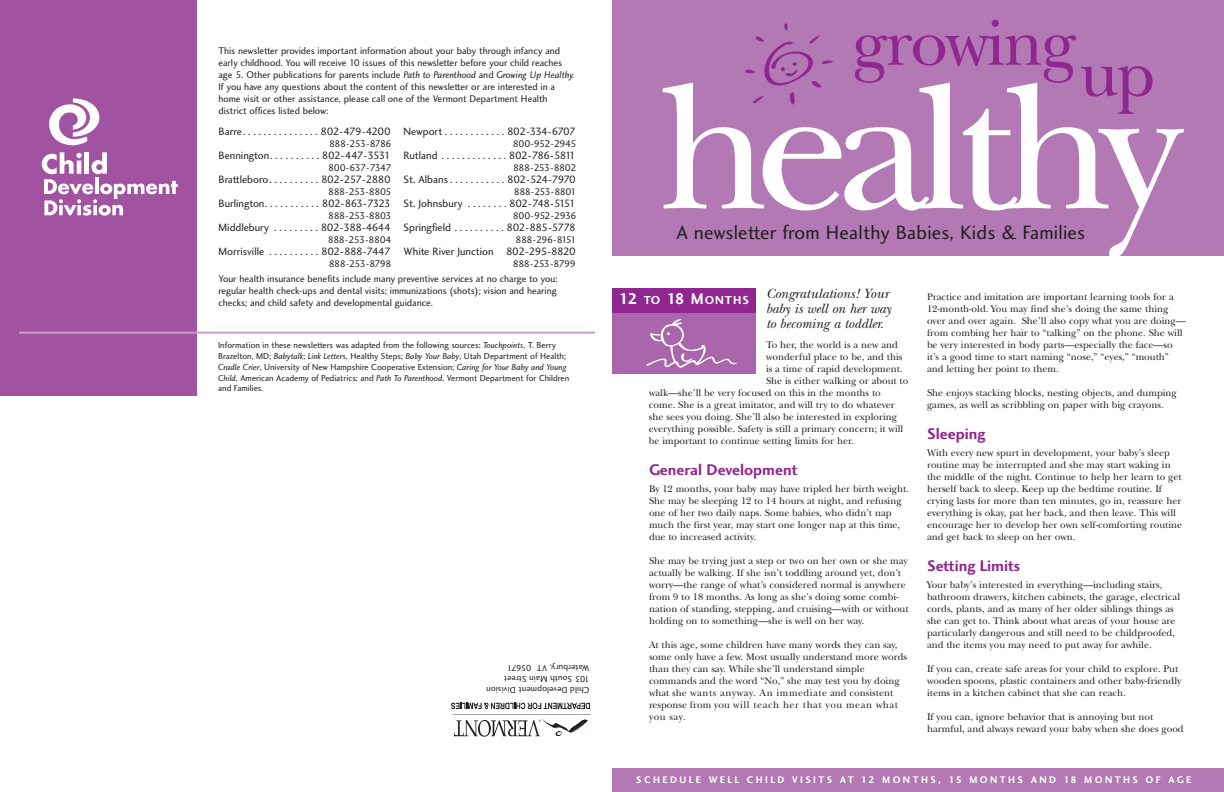
<style>
.page{position:relative;width:1224px;height:792px;background:#fff}
.page>*{position:absolute;margin:0;border:0;box-sizing:border-box;transform-origin:0 0}
.t1{font:184.1px "New Baskerville";letter-spacing:-.075em;color:#fff}
.t2{font:67.1px "New Baskerville";letter-spacing:-.03em;color:#90268f}
.t3{font:20px "Charlotte Sans Book Plain";letter-spacing:.01em;color:#231f20}
.t4{font:16px "Charlotte Sans Bold Plain";color:#90268f}
.t5{font:14px/15px "New Baskerville Italic Os F";color:#231f20}
.t6{font:12px "Charlotte Sans Bold Plain";letter-spacing:.08em;color:#fff}
.t7{font:11px "Charlotte Sans Book Plain";letter-spacing:-.015em;color:#231f20}
.t8{font:11px "Charlotte Sans Book Plain";letter-spacing:-.04em;color:#231f20}
.t9{font:10px/12px "New Baskerville";color:#231f20}
.t10{font:10px/12px "Charlotte Sans Book Plain";color:#231f20}
.t11{font:10px "Charlotte Sans Book Plain";letter-spacing:-.06em;color:#231f20}
.t12{font:10px "Charlotte Sans Bold Plain";letter-spacing:.24em;color:#fff}
.t13{font:10px "Charlotte Sans Book Plain";letter-spacing:-.08em;color:#231f20}
.t14{font:10px "Charlotte Sans Book Plain";letter-spacing:-.07em;color:#231f20}
.t15{font:9px/10.8px "Charlotte Sans Book Plain";color:#231f20}
.s1{font-family:"Charlotte Sans Book Italic Plain"}
.s2{font-size:16px}
</style>
<div class="page">
<div style="left:612px;top:0;width:612px;height:255px;background:#b279b4"></div>
<div style="left:612px;top:288px;width:144px;height:86px;background:#a966aa"></div>
<div style="left:612px;top:288px;width:144px;height:24px;background:#90268f"></div>
<div style="left:612px;top:768px;width:612px;height:24px;background:#b279b4"></div>
<div style="left:0;top:0;width:196px;height:396px;background:#a153a1"></div>
<hr style="left:19px;top:332px;width:576px;height:2px;background:#c7a0c9">
<svg style="left:42px;top:152px;width:136px;height:64px"></svg>
<svg style="left:49px;top:98px;width:51px;height:47px"></svg>
<hr style="left:453px;top:714px;width:138px;height:1px;background:#231f20">
<svg style="left:454px;top:719px;width:134px;height:18px"></svg>
<svg style="left:451px;top:703px;width:139px;height:6px"></svg>
<p class="t10" style="left:218px;top:46px;width:358px">This newsletter provides important information about your baby through infancy and early childhood. You will receive 10 issues of this newsletter before your child reaches age 5. Other publications for parents include <span class="s1">Path to Parenthood</span> and <span class="s1">Growing Up Healthy.<br></span>If you have any questions about the content of this newsletter or are interested in a home visit or other assistance, please call one of the Vermont Department Health district offices listed below:</p>
<p class="t8" style="left:219px;top:128px;width:174px">Barre. . . . . . . . . . . . . . . 802-479-4200</p>
<p class="t13" style="left:329px;top:140px;width:64px">888-253-8786</p>
<p class="t7" style="left:219px;top:152px;width:174px">Bennington. . . . . . . . . . 802-447-3531</p>
<p class="t13" style="left:328px;top:164px;width:65px">800-637-7347</p>
<p class="t8" style="left:219px;top:176px;width:174px">Brattleboro. . . . . . . . . . 802-257-2880</p>
<p class="t11" style="left:328px;top:188px;width:65px">888-253-8805</p>
<p class="t7" style="left:219px;top:200px;width:174px">Burlington. . . . . . . . . . . 802-863-7323</p>
<p class="t11" style="left:328px;top:212px;width:65px">888-253-8803</p>
<p class="t7" style="left:219px;top:224px;width:174px">Middlebury . . . . . . . . . 802-388-4644</p>
<p class="t11" style="left:328px;top:236px;width:65px">888-253-8804</p>
<p class="t7" style="left:219px;top:248px;width:174px">Morrisville . . . . . . . . . . 802-888-7447</p>
<p class="t14" style="left:329px;top:260px;width:64px">888-253-8798</p>
<p class="t8" style="left:404px;top:128px;width:174px">Newport . . . . . . . . . . . . 802-334-6707</p>
<p class="t11" style="left:513px;top:140px;width:65px">800-952-2945</p>
<p class="t8" style="left:404px;top:152px;width:174px">Rutland . . . . . . . . . . . . . 802-786-5811</p>
<p class="t11" style="left:513px;top:164px;width:65px">888-253-8802</p>
<p class="t8" style="left:404px;top:176px;width:174px">St. Albans . . . . . . . . . . . 802-524-7970</p>
<p class="t11" style="left:514px;top:188px;width:64px">888-253-8801</p>
<p class="t7" style="left:404px;top:200px;width:174px">St. Johnsbury . . . . . . . . 802-748-5151</p>
<p class="t11" style="left:513px;top:212px;width:65px">800-952-2936</p>
<p class="t7" style="left:404px;top:224px;width:174px">Springfield . . . . . . . . . . 802-885-5778</p>
<p class="t11" style="left:516px;top:236px;width:62px">888-296-8151</p>
<p class="t7" style="left:404px;top:248px;width:174px">White River Junction 802-295-8820</p>
<p class="t14" style="left:513px;top:260px;width:64px">888-253-8799</p>
<p class="t10" style="left:218px;top:274px;width:341px;text-align:justify">Your health insurance benefits include many preventive services at no charge to you: regular health check-ups and dental visits; immunizations (shots); vision and hearing checks; and child safety and developmental guidance.</p>
<p class="t15" style="left:218px;top:341px;width:353px">Information in these newsletters was adapted from the following sources: <span class="s1">Touchpoints</span>, T. Berry Brazelton, MD; <span class="s1">Babytalk</span>; <span class="s1">Link Letters</span>, Healthy Steps; <span class="s1">Baby Your Baby</span>, Utah Department of Health; <span class="s1">Cradle Crier</span>, University of New Hampshire Cooperative Extension; <span class="s1">Caring for Your Baby and Young Child</span>, American Academy of Pediatrics; and <span class="s1">Path To Parenthood</span>, Vermont Department for Children and Families.</p>
<p class="t15" style="left:590px;top:694px;width:105px;rotate:-180deg">Child Development Division<br>103 South Main Street<br>Waterbury, VT 05671</p>
<h2 class="t2" style="left:853px;top:19px;width:225px">growing</h2>
<h2 class="t2" style="left:1079px;top:50px;width:77px">up</h2>
<h1 class="t1" style="left:657px;top:83px;width:525px">healthy</h1>
<h3 class="t3" style="left:676px;top:225px;width:410px">A newsletter from Healthy Babies, Kids &amp; Families</h3>
<h3 class="t5" style="left:766px;top:288px;width:127px">Congratulations! Your baby is well on her way to becoming a toddler.</h3>
<p class="t9" style="left:766px;top:340px;width:134px">To her, the world is a new and</p>
<p class="t9" style="left:766px;top:352px;width:138px">wonderful place to be, and this</p>
<p class="t9" style="left:766px;top:364px;width:138px">is a time of rapid development.</p>
<p class="t9" style="left:766px;top:376px;width:144px">She is either walking or about to</p>
<p class="t9" style="left:649px;top:388px;width:233px">walk—she’ll be very focused on this in the months to</p>
<p class="t9" style="left:649px;top:400px;width:247px">come. She is a great imitator, and will try to do whatever</p>
<p class="t9" style="left:649px;top:412px;width:250px">she sees you doing. She’ll also be interested in exploring</p>
<p class="t9" style="left:649px;top:424px;width:256px">everything possible. Safety is still a primary concern; it will</p>
<p class="t9" style="left:649px;top:436px;width:206px">be important to continue setting limits for her.</p>
<h3 class="t4" style="left:649px;top:464px;width:150px">General Development</h3>
<p class="t9" style="left:649px;top:484px;width:261px">By 12 months, your baby may have tripled her birth weight.<br>She may be sleeping 12 to 14 hours at night, and refusing one of her two daily naps. Some babies, who didn’t nap much the first year, may start one longer nap at this time, due to increased activity.</p>
<p class="t9" style="left:649px;top:556px;width:261px">She may be trying just a step or two on her own or she may actually be walking. If she isn’t toddling around yet, don’t worry—the range of what’s considered normal is anywhere from 9 to 18 months. As long as she’s doing some combi&shy;nation of standing, stepping, and cruising—with or without holding on to something—she is well on her way.</p>
<p class="t9" style="left:649px;top:640px;width:260px">At this age, some children have many words they can say, some only have a few. Most usually understand more words than they can say. While she’ll understand simple commands and the word “No,” she may test you by doing what she wants anyway. An immediate and consistent response from you will teach her that you mean what you say.</p>
<p class="t6" style="left:619px;top:296px;width:131px"><span class="s2">12</span> TO <span class="s2">18 M</span>ONTHS</p>
<p class="t9" style="left:927px;top:292px;width:260px">Practice and imitation are important learning tools for a 12-month-old. You may find she’s doing the same thing over and over again. She’ll also copy what you are doing— from combing her hair to “talking” on the phone. She will be very interested in body parts—especially the face—so it’s a good time to start naming “nose,” “eyes,” “mouth” and letting her point to them.</p>
<p class="t9" style="left:927px;top:388px;width:251px">She enjoys stacking blocks, nesting objects, and dumping games, as well as scribbling on paper with big crayons.</p>
<h3 class="t4" style="left:927px;top:428px;width:60px">Sleeping</h3>
<p class="t9" style="left:927px;top:448px;width:257px">With every new spurt in development, your baby’s sleep routine may be interrupted and she may start waking in the middle of the night. Continue to help her learn to get herself back to sleep. Keep up the bedtime routine. If crying lasts for more than ten minutes, go in, reassure her everything is okay, pat her back, and then leave. This will encourage her to develop her own self-comforting routine and get back to sleep on her own.</p>
<h3 class="t4" style="left:927px;top:560px;width:95px">Setting Limits</h3>
<p class="t9" style="left:927px;top:580px;width:255px">Your baby’s interested in everything—including stairs, bathroom drawers, kitchen cabinets, the garage, electrical cords, plants, and as many of her older siblings things as she can get to. Think about what areas of your house are particularly dangerous and still need to be childproofed, and the items you may need to put away for awhile.</p>
<p class="t9" style="left:927px;top:664px;width:256px">If you can, create safe areas for your child to explore. Put wooden spoons, plastic containers and other baby-friendly items in a kitchen cabinet that she can reach.</p>
<p class="t9" style="left:927px;top:712px;width:258px">If you can, ignore behavior that is annoying but not harmful, and always reward your baby when she does good</p>
<p class="t12" style="left:636px;top:776px;width:557px">SCHEDULE WELL CHILD VISITS AT 12 MONTHS, 15 MONTHS AND 18 MONTHS OF AGE</p>
</div>
